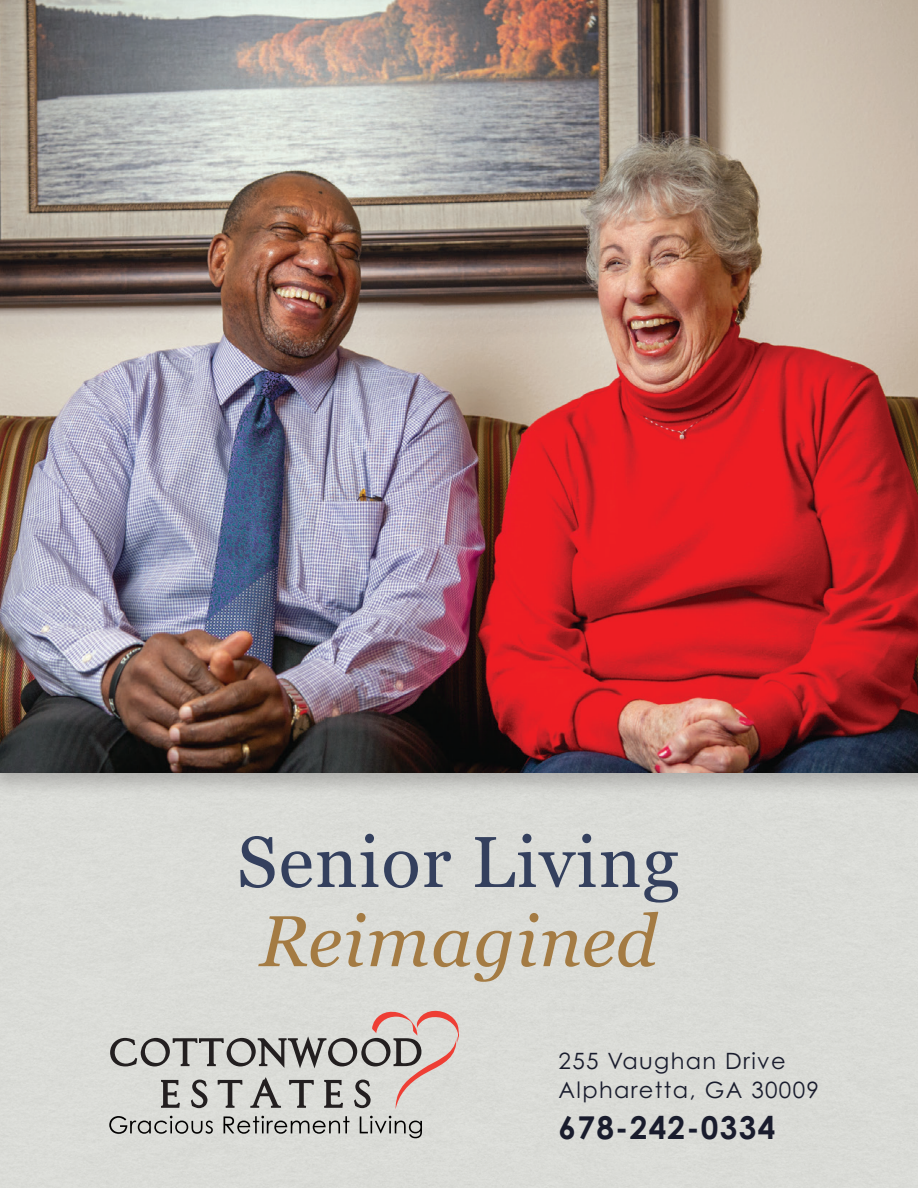
<style>
.page{position:relative;width:918px;height:1188px;background:#fff}
.page>*{position:absolute;margin:0;border:0;box-sizing:border-box;transform-origin:0 0}
.t1{font:72px/79.2px "Georgia";letter-spacing:.02em;color:#34405e;text-align:center}
.t2{font:700 31.5px "Century Gothic Pro";letter-spacing:.04em;color:#191c2d}
.t3{font:22.5px "Century Gothic Pro";letter-spacing:.06em;color:#191c2d}
.s1{font-style:italic;color:#a47b43}
</style>
<div class="page">
<svg style="left:109px;top:1116px;width:104px;height:18px"></svg>
<svg style="left:224px;top:1116px;width:126px;height:18px"></svg>
<svg style="left:360px;top:1116px;width:62px;height:22px"></svg>
<svg style="left:110px;top:1011px;width:349px;height:98px"></svg>
<div style="left:0;top:0;width:918px;height:798px;background:#231f20;opacity:.24"></div>
<p class="t1" style="left:237px;top:822px;width:444px">Senior Living<br><span class="s1">Reimagined</span></p>
<p class="t3" style="left:559px;top:1047px;width:229px">255 Vaughan Drive</p>
<p class="t3" style="left:559px;top:1076px;width:262px">Alpharetta, GA 30009</p>
<p class="t2" style="left:559px;top:1108px;width:218px">678-242-0334</p>
</div>
